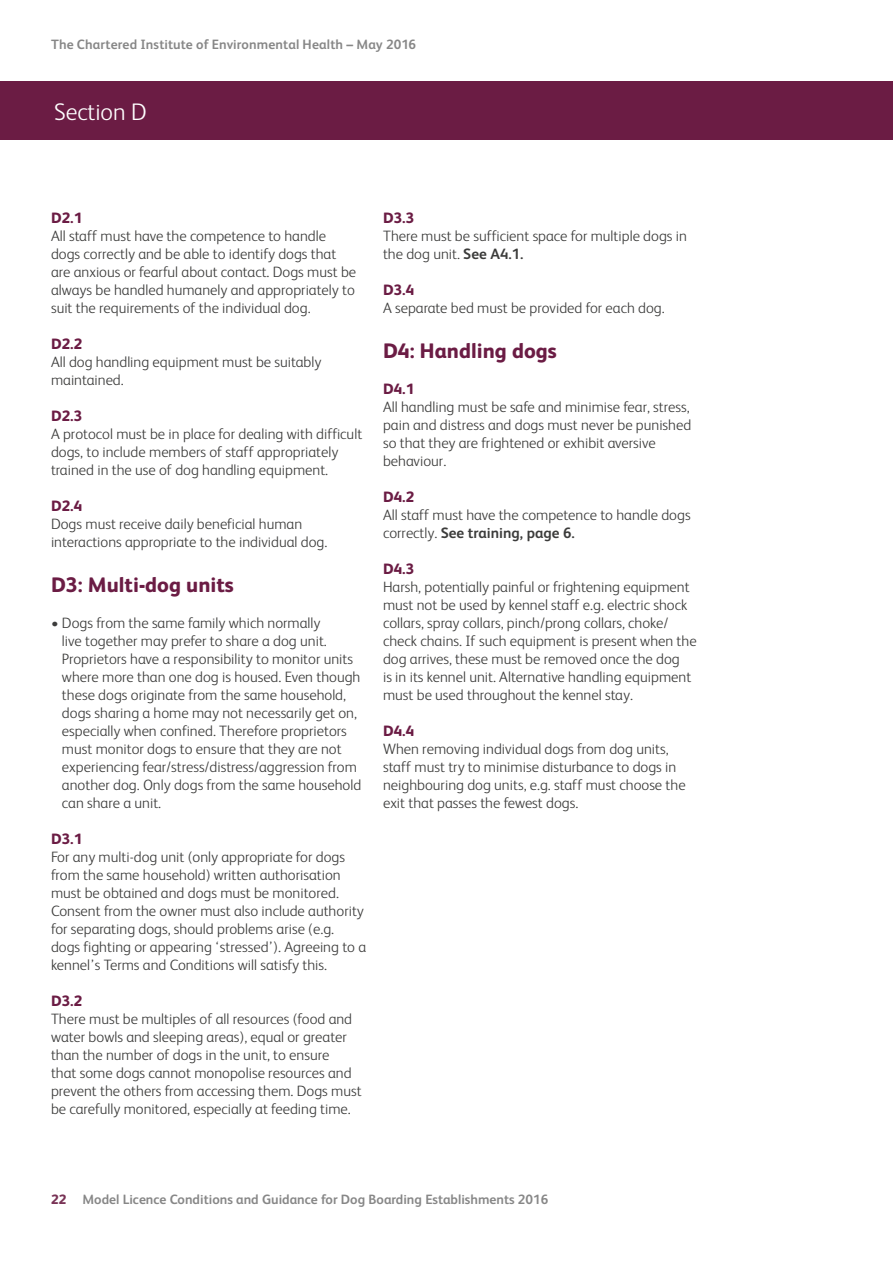
<style>
.page{position:relative;width:893px;height:1263px;background:#fff}
.page>*{position:absolute;margin:0;border:0;box-sizing:border-box;transform-origin:0 0}
.t1{font:300 24px "FS Albert";color:#fff}
.t2{font:800 21px "FS Albert";color:#6b1c44}
.t3{font:300 15px/18px "FS Albert";color:#3c3c3b}
.t4{font:800 15px "FS Albert";color:#6b1c44}
.t5{font:700 13.5px "FS Albert";color:#878787}
.s1{font-weight:700}
.s2{font-weight:800;color:#793356}
</style>
<div class="page">
<div style="left:0;top:81px;width:893px;height:59px;background:#6b1c44"></div>
<p class="t5" style="left:51px;top:36px;width:367px">The Chartered Institute of Environmental Health – May 2016</p>
<h1 class="t1" style="left:54px;top:98px;width:94px">Section D</h1>
<p class="t4" style="left:51px;top:209px;width:33px">D2.1</p>
<p class="t3" style="left:51px;top:227px;width:307px">All staff must have the competence to handle dogs correctly and be able to identify dogs that are anxious or fearful about contact. Dogs must be always be handled humanely and appropriately to suit the requirements of the individual dog.</p>
<p class="t4" style="left:51px;top:335px;width:33px">D2.2</p>
<p class="t3" style="left:51px;top:353px;width:272px">All dog handling equipment must be suitably maintained.</p>
<p class="t4" style="left:51px;top:407px;width:33px">D2.3</p>
<p class="t3" style="left:51px;top:425px;width:313px">A protocol must be in place for dealing with difficult dogs, to include members of staff appropriately trained in the use of dog handling equipment.</p>
<p class="t4" style="left:51px;top:497px;width:33px">D2.4</p>
<p class="t3" style="left:51px;top:515px;width:278px">Dogs must receive daily beneficial human interactions appropriate to the individual dog.</p>
<h2 class="t2" style="left:51px;top:572px;width:184px">D3: Multi-dog units</h2>
<p class="t3" style="left:62px;top:614px;width:301px;text-indent:-11px">• Dogs from the same family which normally<br>live together may prefer to share a dog unit.<br>Proprietors have a responsibility to monitor units where more than one dog is housed. Even though these dogs originate from the same household, dogs sharing a home may not necessarily get on, especially when confined. Therefore proprietors must monitor dogs to ensure that they are not experiencing fear/stress/distress/aggression from another dog. Only dogs from the same household can share a unit.</p>
<p class="t4" style="left:51px;top:830px;width:33px">D3.1</p>
<p class="t3" style="left:51px;top:848px;width:317px">For any multi-dog unit (only appropriate for dogs from the same household) written authorisation must be obtained and dogs must be monitored.<br>Consent from the owner must also include authority for separating dogs, should problems arise (e.g. dogs fighting or appearing ‘stressed’). Agreeing to a kennel’s Terms and Conditions will satisfy this.</p>
<p class="t4" style="left:51px;top:992px;width:33px">D3.2</p>
<p class="t3" style="left:51px;top:1010px;width:312px">There must be multiples of all resources (food and water bowls and sleeping areas), equal or greater than the number of dogs in the unit, to ensure<br>that some dogs cannot monopolise resources and prevent the others from accessing them. Dogs must be carefully monitored, especially at feeding time.</p>
<p class="t4" style="left:383px;top:209px;width:33px">D3.3</p>
<p class="t3" style="left:383px;top:227px;width:305px">There must be sufficient space for multiple dogs in the dog unit. <span class="s1">See A4.1.</span></p>
<p class="t4" style="left:383px;top:281px;width:33px">D3.4</p>
<p class="t3" style="left:383px;top:299px;width:283px">A separate bed must be provided for each dog.</p>
<h2 class="t2" style="left:383px;top:338px;width:175px">D4: Handling dogs</h2>
<p class="t4" style="left:383px;top:380px;width:33px">D4.1</p>
<p class="t3" style="left:383px;top:398px;width:310px">All handling must be safe and minimise fear, stress, pain and distress and dogs must never be punished so that they are frightened or exhibit aversive behaviour.</p>
<p class="t4" style="left:383px;top:488px;width:33px">D4.2</p>
<p class="t3" style="left:383px;top:506px;width:309px">All staff must have the competence to handle dogs correctly. <span class="s1">See training, page 6.</span></p>
<p class="t4" style="left:383px;top:560px;width:33px">D4.3</p>
<p class="t3" style="left:383px;top:578px;width:315px">Harsh, potentially painful or frightening equipment must not be used by kennel staff e.g. electric shock collars, spray collars, pinch/prong collars, choke/ check chains. If such equipment is present when the dog arrives, these must be removed once the dog<br>is in its kennel unit. Alternative handling equipment must be used throughout the kennel stay.</p>
<p class="t4" style="left:383px;top:722px;width:33px">D4.4</p>
<p class="t3" style="left:383px;top:740px;width:304px">When removing individual dogs from dog units, staff must try to minimise disturbance to dogs in neighbouring dog units, e.g. staff must choose the exit that passes the fewest dogs.</p>
<p class="t5" style="left:51px;top:1191px;width:499px"><span class="s2">22</span> Model Licence Conditions and Guidance for Dog Boarding Establishments 2016</p>
</div>
